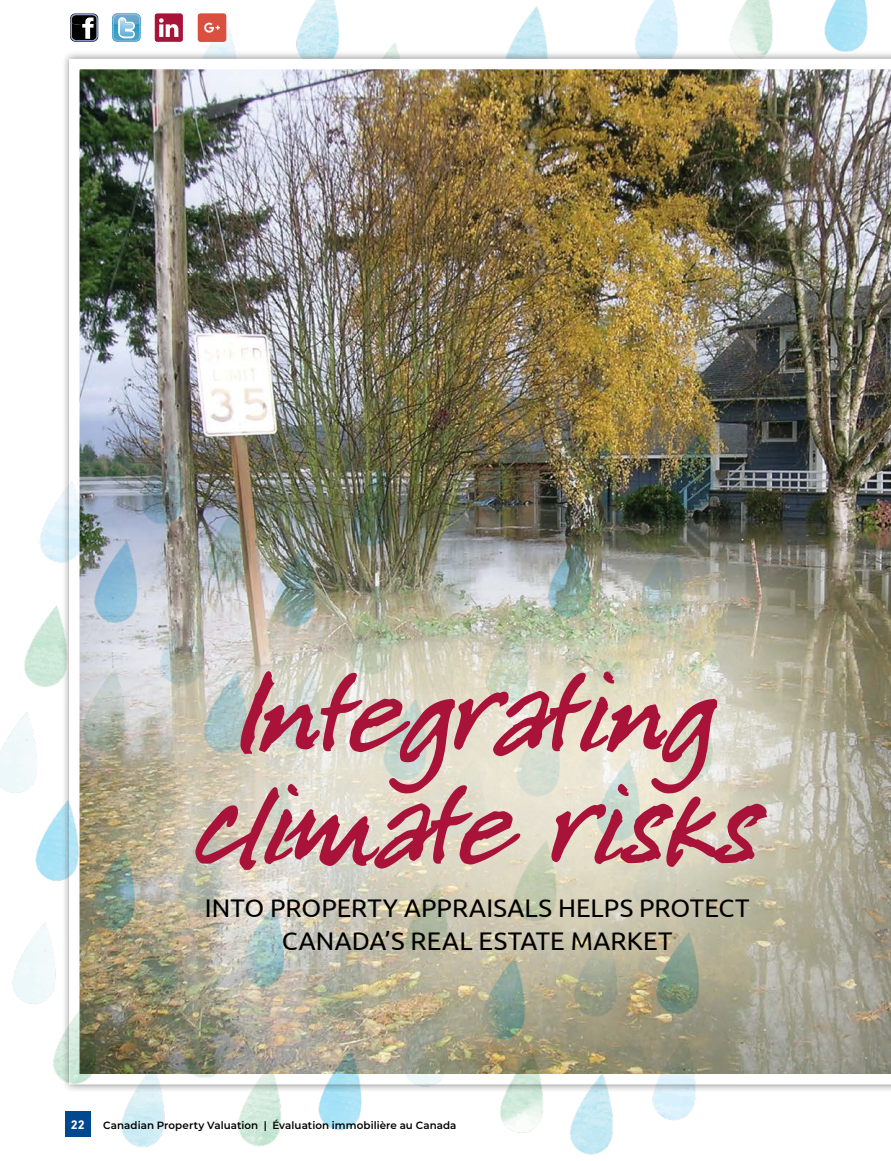
<style>
.page{position:relative;width:891px;height:1161px;background:#fff}
.page>*{position:absolute;margin:0;border:0;box-sizing:border-box;transform-origin:0 0}
.t1{font:123.15px/112.5px "P22 Freely";color:#a91339;text-align:center}
.t2{font:25.5px/33px "Ubuntu";letter-spacing:.005em;color:#000;text-align:center}
.t3{font:700 12px "URWDIN";color:#fff}
.t4{font:600 10.5px "Montserrat";letter-spacing:.005em;color:#000}
</style>
<div class="page">
<img style="left:197px;top:0;width:671px;height:51px">
<img style="left:79px;top:69px;width:812px;height:400px">
<img style="left:58px;top:424px;width:678px;height:731px">
<div style="left:0;top:469px;width:891px;height:607px;background:#fff;opacity:.57"></div>
<svg style="left:70px;top:13px;width:28px;height:29px"></svg>
<svg style="left:112px;top:13px;width:29px;height:29px"></svg>
<svg style="left:154px;top:13px;width:29px;height:29px"></svg>
<div style="left:198px;top:13px;width:28px;height:29px;background:#db4f41;border-radius:3px"></div>
<svg style="left:204px;top:23px;width:16px;height:10px"></svg>
<div style="left:65px;top:1111px;width:26px;height:26px;background:#004990"></div>
<h1 class="t1" style="left:195px;top:666px;width:565px">Integrating climate risks</h1>
<p class="t2" style="left:205px;top:891px;width:546px">INTO PROPERTY APPRAISALS HELPS PROTECT<br>CANADA’S REAL ESTATE MARKET</p>
<p class="t3" style="left:71px;top:1116px;width:15px">22</p>
<p class="t4" style="left:103px;top:1118px;width:355px">Canadian Property Valuation | Évaluation immobilière au Canada</p>
</div>
